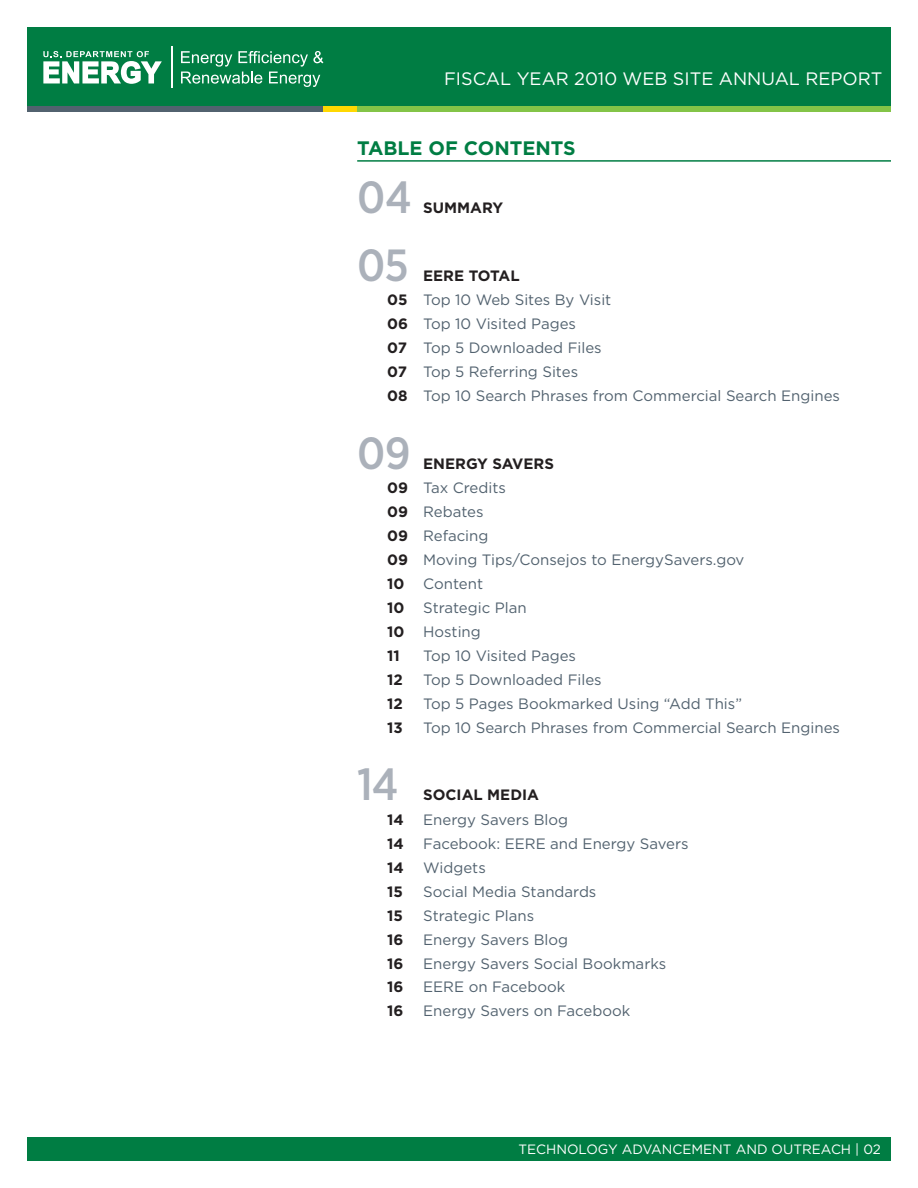
<style>
.page{position:relative;width:918px;height:1188px;background:#fff}
.page>*{position:absolute;margin:0;border:0;box-sizing:border-box;transform-origin:0 0}
.TOC_Level_1{font:500 45px "Gotham Narrow";letter-spacing:-.02em;color:#abb1ba}
.Header_1{font:700 19.5px "Gotham";color:#007d43}
.t1{font:18px "Gotham";color:#fff}
.TOC_Level_2{font:15px "Gotham";color:#52626f}
.TOC_Level_1-2{font:700 15px "Gotham";color:#231f20}
.TOC_Level_2-2{font:700 15px "Gotham";letter-spacing:-.005em;color:#231f20}
.t2{font:13.5px "Gotham";color:#fff}
.s1{font-weight:700;color:#231f20}
</style>
<div class="page">
<div style="left:27px;top:90px;width:296px;height:22px;background:linear-gradient(to right,#52626f,#52626f)"></div>
<svg style="left:323px;top:105px;width:34px;height:7px"></svg>
<svg style="left:357px;top:105px;width:534px;height:7px;background:#70b946"></svg>
<div style="left:27px;top:27px;width:864px;height:78px;background:#007d43"></div>
<svg style="left:181px;top:51px;width:142px;height:36px"></svg>
<hr style="left:171px;top:46px;width:1px;height:42px;background:#fff">
<svg style="left:43px;top:51px;width:119px;height:33px"></svg>
<div style="left:27px;top:1138px;width:864px;height:23px;background:#007d43"></div>
<hr style="left:357px;top:160px;width:534px;height:2px;background:#007d43">
<p class="t1" style="left:444px;top:67px;width:440px">FISCAL YEAR 2010 WEB SITE ANNUAL REPORT</p>
<p class="Header_1" style="left:357px;top:135px;width:220px">TABLE OF CONTENTS</p>
<p class="TOC_Level_1" style="left:357px;top:168px;width:56px">04</p>
<p class="TOC_Level_1-2" style="left:423px;top:197px;width:82px">SUMMARY</p>
<p class="TOC_Level_1" style="left:357px;top:236px;width:53px">05</p>
<p class="TOC_Level_1-2" style="left:423px;top:265px;width:98px">EERE TOTAL</p>
<p class="TOC_Level_2" style="left:387px;top:291px;width:226px"><span class="s1">05</span> Top 10 Web Sites By Visit</p>
<p class="TOC_Level_2" style="left:387px;top:314px;width:190px"><span class="s1">06</span> Top 10 Visited Pages</p>
<p class="TOC_Level_2" style="left:387px;top:338px;width:216px"><span class="s1">07</span> Top 5 Downloaded Files</p>
<p class="TOC_Level_2" style="left:387px;top:362px;width:192px"><span class="s1">07</span> Top 5 Referring Sites</p>
<p class="TOC_Level_2" style="left:387px;top:386px;width:454px"><span class="s1">08</span> Top 10 Search Phrases from Commercial Search Engines</p>
<p class="TOC_Level_1" style="left:357px;top:424px;width:55px">09</p>
<p class="TOC_Level_1-2" style="left:423px;top:453px;width:132px">ENERGY SAVERS</p>
<p class="TOC_Level_2" style="left:387px;top:478px;width:120px"><span class="s1">09</span> Tax Credits</p>
<p class="TOC_Level_2" style="left:387px;top:502px;width:98px"><span class="s1">09</span> Rebates</p>
<p class="TOC_Level_2" style="left:387px;top:526px;width:103px"><span class="s1">09</span> Refacing</p>
<p class="TOC_Level_2" style="left:387px;top:550px;width:359px"><span class="s1">09</span> Moving Tips/Consejos to EnergySavers.gov</p>
<p class="TOC_Level_2" style="left:387px;top:574px;width:97px"><span class="s1">10</span> Content</p>
<p class="TOC_Level_2" style="left:387px;top:598px;width:141px"><span class="s1">10</span> Strategic Plan</p>
<p class="TOC_Level_2" style="left:387px;top:622px;width:95px"><span class="s1">10</span> Hosting</p>
<p class="TOC_Level_2-2" style="left:387px;top:646px;width:14px">11</p>
<p class="TOC_Level_2" style="left:423px;top:646px;width:154px">Top 10 Visited Pages</p>
<p class="TOC_Level_2-2" style="left:387px;top:670px;width:17px">12</p>
<p class="TOC_Level_2" style="left:423px;top:670px;width:180px">Top 5 Downloaded Files</p>
<p class="TOC_Level_2-2" style="left:387px;top:694px;width:17px">12</p>
<p class="TOC_Level_2" style="left:423px;top:694px;width:320px">Top 5 Pages Bookmarked Using “Add This”</p>
<p class="TOC_Level_2-2" style="left:387px;top:717px;width:17px">13</p>
<p class="TOC_Level_2" style="left:423px;top:718px;width:418px">Top 10 Search Phrases from Commercial Search Engines</p>
<p class="TOC_Level_1" style="left:357px;top:756px;width:43px">14</p>
<p class="TOC_Level_1-2" style="left:423px;top:785px;width:117px">SOCIAL MEDIA</p>
<p class="TOC_Level_2-2" style="left:387px;top:810px;width:18px">14</p>
<p class="TOC_Level_2" style="left:423px;top:810px;width:146px">Energy Savers Blog</p>
<p class="TOC_Level_2-2" style="left:387px;top:834px;width:18px">14</p>
<p class="TOC_Level_2" style="left:423px;top:834px;width:267px">Facebook: EERE and Energy Savers</p>
<p class="TOC_Level_2-2" style="left:387px;top:857px;width:18px">14</p>
<p class="TOC_Level_2" style="left:423px;top:858px;width:64px">Widgets</p>
<p class="TOC_Level_2-2" style="left:387px;top:881px;width:17px">15</p>
<p class="TOC_Level_2" style="left:423px;top:882px;width:175px">Social Media Standards</p>
<p class="TOC_Level_2-2" style="left:387px;top:905px;width:17px">15</p>
<p class="TOC_Level_2" style="left:423px;top:906px;width:112px">Strategic Plans</p>
<p class="TOC_Level_2-2" style="left:387px;top:929px;width:18px">16</p>
<p class="TOC_Level_2" style="left:423px;top:930px;width:146px">Energy Savers Blog</p>
<p class="TOC_Level_2-2" style="left:387px;top:953px;width:18px">16</p>
<p class="TOC_Level_2" style="left:423px;top:954px;width:245px">Energy Savers Social Bookmarks</p>
<p class="TOC_Level_2-2" style="left:387px;top:977px;width:18px">16</p>
<p class="TOC_Level_2" style="left:423px;top:978px;width:144px">EERE on Facebook</p>
<p class="TOC_Level_2-2" style="left:387px;top:1001px;width:18px">16</p>
<p class="TOC_Level_2" style="left:423px;top:1001px;width:209px">Energy Savers on Facebook</p>
<p class="t2" style="left:518px;top:1141px;width:364px">TECHNOLOGY ADVANCEMENT AND OUTREACH | 02</p>
</div>
